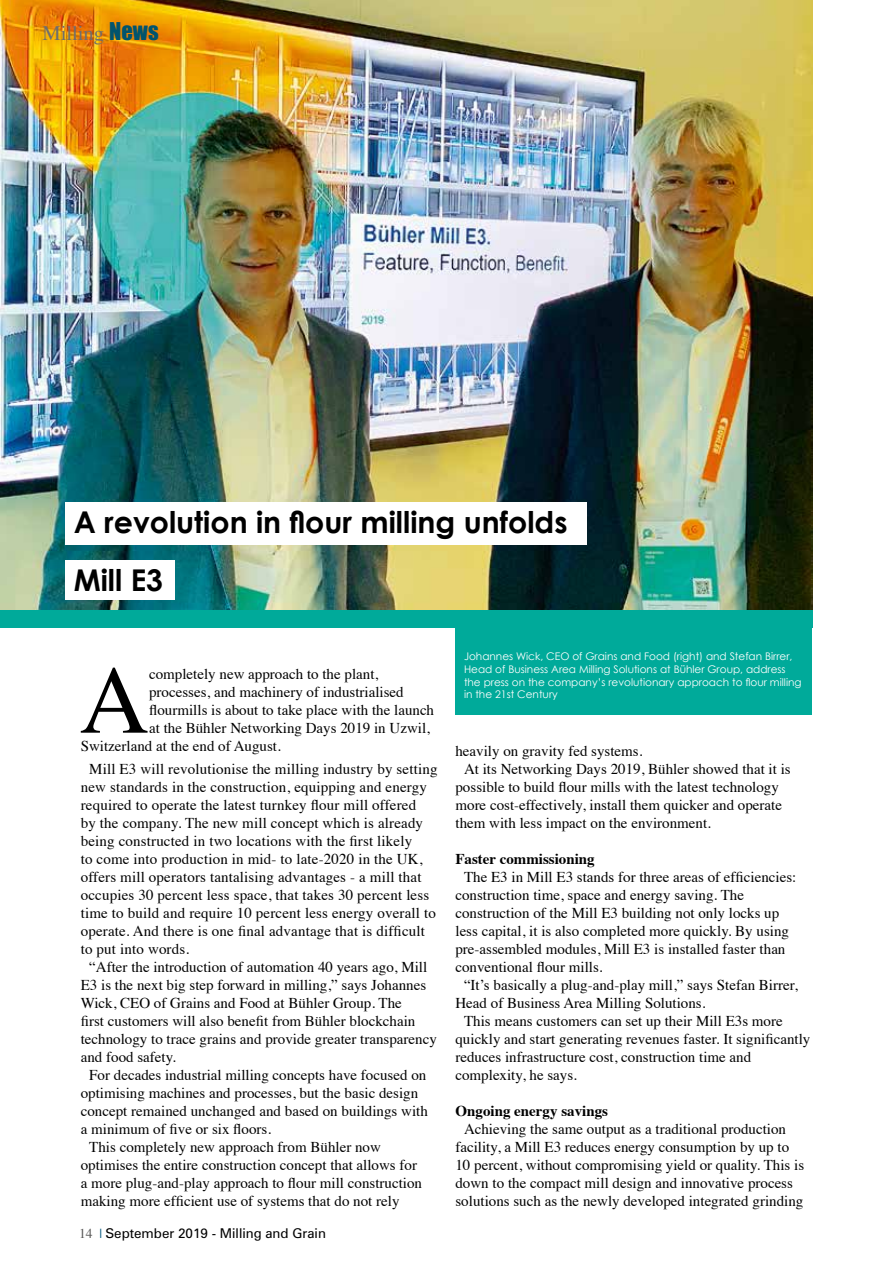
<style>
.page{position:relative;width:893px;height:1263px;background:#fff}
.page>*{position:absolute;margin:0;border:0;box-sizing:border-box;transform-origin:0 0}
.t1{font:96.6px "Times";color:#000}
.t2{font:700 30px/57.8px "Century Gothic";color:#000}
.t3{font:20.55px "Times";color:#6e6e6e}
.t4{font:15px/18px "Times";color:#000}
.t5{font:700 15px "Times";color:#000}
.t6{font:13.5px "Zurich BT";color:#000}
.t7{font:10.5px/12.6px "Century Gothic";color:#fff}
.s1{font-family:"Impact";font-size:22.5px;color:#00546e}
.s2{font-family:"Times";color:#565655}
.s3{font-family:"Times";color:#00557e}
</style>
<div class="page">
<img style="left:0;top:0;width:812px;height:610px">
<div style="left:65px;top:502px;width:522px;height:42px;background:#fff"></div>
<div style="left:65px;top:560px;width:109px;height:39px;background:#fff"></div>
<div style="left:455px;top:619px;width:357px;height:96px;background:#00aa9a"></div>
<div style="left:0;top:610px;width:812px;height:18px;background:#00aa9a"></div>
<h3 class="t3" style="left:43px;top:13px;width:118px">Milling <span class="s1">News</span></h3>
<h2 class="t2" style="left:74px;top:492px;width:495px">A revolution in flour milling unfolds<br>Mill E3</h2>
<h1 class="t1" style="left:79px;top:610px;width:71px">A</h1>
<p class="t4" style="left:149px;top:663px;width:231px">completely new approach to the plant,</p>
<p class="t4" style="left:149px;top:681px;width:256px">processes, and machinery of industrialised</p>
<p class="t4" style="left:149px;top:699px;width:286px">flourmills is about to take place with the launch</p>
<p class="t4" style="left:149px;top:717px;width:282px">at the Bühler Networking Days 2019 in Uzwil,</p>
<p class="t4" style="left:81px;top:735px;width:201px">Switzerland at the end of August.</p>
<p class="t4" style="left:89px;top:759px;width:350px">Mill E3 will revolutionise the milling industry by setting</p>
<p class="t4" style="left:81px;top:777px;width:348px">new standards in the construction, equipping and energy</p>
<p class="t4" style="left:81px;top:795px;width:337px">required to operate the latest turnkey flour mill offered</p>
<p class="t4" style="left:81px;top:813px;width:344px">by the company. The new mill concept which is already</p>
<p class="t4" style="left:81px;top:831px;width:333px">being constructed in two locations with the first likely</p>
<p class="t4" style="left:81px;top:849px;width:343px">to come into production in mid- to late-2020 in the UK,</p>
<p class="t4" style="left:81px;top:867px;width:342px">offers mill operators tantalising advantages - a mill that</p>
<p class="t4" style="left:81px;top:885px;width:350px">occupies 30 percent less space, that takes 30 percent less</p>
<p class="t4" style="left:81px;top:903px;width:357px">time to build and require 10 percent less energy overall to</p>
<p class="t4" style="left:81px;top:921px;width:346px">operate. And there is one final advantage that is difficult</p>
<p class="t4" style="left:81px;top:939px;width:110px">to put into words.</p>
<p class="t4" style="left:89px;top:957px;width:339px">“After the introduction of automation 40 years ago, Mill</p>
<p class="t4" style="left:81px;top:975px;width:347px">E3 is the next big step forward in milling,” says Johannes</p>
<p class="t4" style="left:81px;top:993px;width:323px">Wick, CEO of Grains and Food at Bühler Group. The</p>
<p class="t4" style="left:81px;top:1011px;width:336px">first customers will also benefit from Bühler blockchain</p>
<p class="t4" style="left:81px;top:1029px;width:358px">technology to trace grains and provide greater transparency</p>
<p class="t4" style="left:81px;top:1047px;width:97px">and food safety.</p>
<p class="t4" style="left:89px;top:1065px;width:339px">For decades industrial milling concepts have focused on</p>
<p class="t4" style="left:81px;top:1083px;width:339px">optimising machines and processes, but the basic design</p>
<p class="t4" style="left:81px;top:1101px;width:349px">concept remained unchanged and based on buildings with</p>
<p class="t4" style="left:81px;top:1119px;width:192px">a minimum of five or six floors.</p>
<p class="t4" style="left:89px;top:1137px;width:293px">This completely new approach from Bühler now</p>
<p class="t4" style="left:81px;top:1155px;width:338px">optimises the entire construction concept that allows for</p>
<p class="t4" style="left:81px;top:1173px;width:343px">a more plug-and-play approach to flour mill construction</p>
<p class="t4" style="left:81px;top:1191px;width:320px">making more efficient use of systems that do not rely</p>
<p class="t6" style="left:79px;top:1225px;width:248px"><span class="s2">14</span> <span class="s3">|</span> September 2019 - Milling and Grain</p>
<p class="t7" style="left:464px;top:650px;width:339px">Johannes Wick, CEO of Grains and Food (right) and Stefan Birrer, Head of Business Area Milling Solutions at Bühler Group, address the press on the company’s revolutionary approach to flour milling in the 21st Century</p>
<p class="t4" style="left:455px;top:741px;width:189px">heavily on gravity fed systems.</p>
<p class="t4" style="left:464px;top:759px;width:328px">At its Networking Days 2019, Bühler showed that it is</p>
<p class="t4" style="left:455px;top:777px;width:325px">possible to build flour mills with the latest technology</p>
<p class="t4" style="left:455px;top:795px;width:328px">more cost-effectively, install them quicker and operate</p>
<p class="t4" style="left:455px;top:813px;width:257px">them with less impact on the environment.</p>
<p class="t5" style="left:455px;top:845px;width:141px">Faster commissioning</p>
<p class="t4" style="left:464px;top:867px;width:334px">The E3 in Mill E3 stands for three areas of efficiencies:</p>
<p class="t4" style="left:455px;top:885px;width:290px">construction time, space and energy saving. The</p>
<p class="t4" style="left:455px;top:903px;width:325px">construction of the Mill E3 building not only locks up</p>
<p class="t4" style="left:455px;top:921px;width:335px">less capital, it is also completed more quickly. By using</p>
<p class="t4" style="left:455px;top:939px;width:331px">pre-assembled modules, Mill E3 is installed faster than</p>
<p class="t4" style="left:455px;top:957px;width:149px">conventional flour mills.</p>
<p class="t4" style="left:464px;top:975px;width:335px">“It’s basically a plug-and-play mill,” says Stefan Birrer,</p>
<p class="t4" style="left:455px;top:993px;width:252px">Head of Business Area Milling Solutions.</p>
<p class="t4" style="left:464px;top:1011px;width:320px">This means customers can set up their Mill E3s more</p>
<p class="t4" style="left:455px;top:1029px;width:356px">quickly and start generating revenues faster. It significantly</p>
<p class="t4" style="left:455px;top:1047px;width:297px">reduces infrastructure cost, construction time and</p>
<p class="t4" style="left:455px;top:1065px;width:123px">complexity, he says.</p>
<p class="t5" style="left:455px;top:1097px;width:154px">Ongoing energy savings</p>
<p class="t4" style="left:455px;top:1119px;width:350px;text-indent:9px">Achieving the same output as a traditional production facility, a Mill E3 reduces energy consumption by up to 10 percent, without compromising yield or quality. This is down to the compact mill design and innovative process solutions such as the newly developed integrated grinding</p>
</div>
